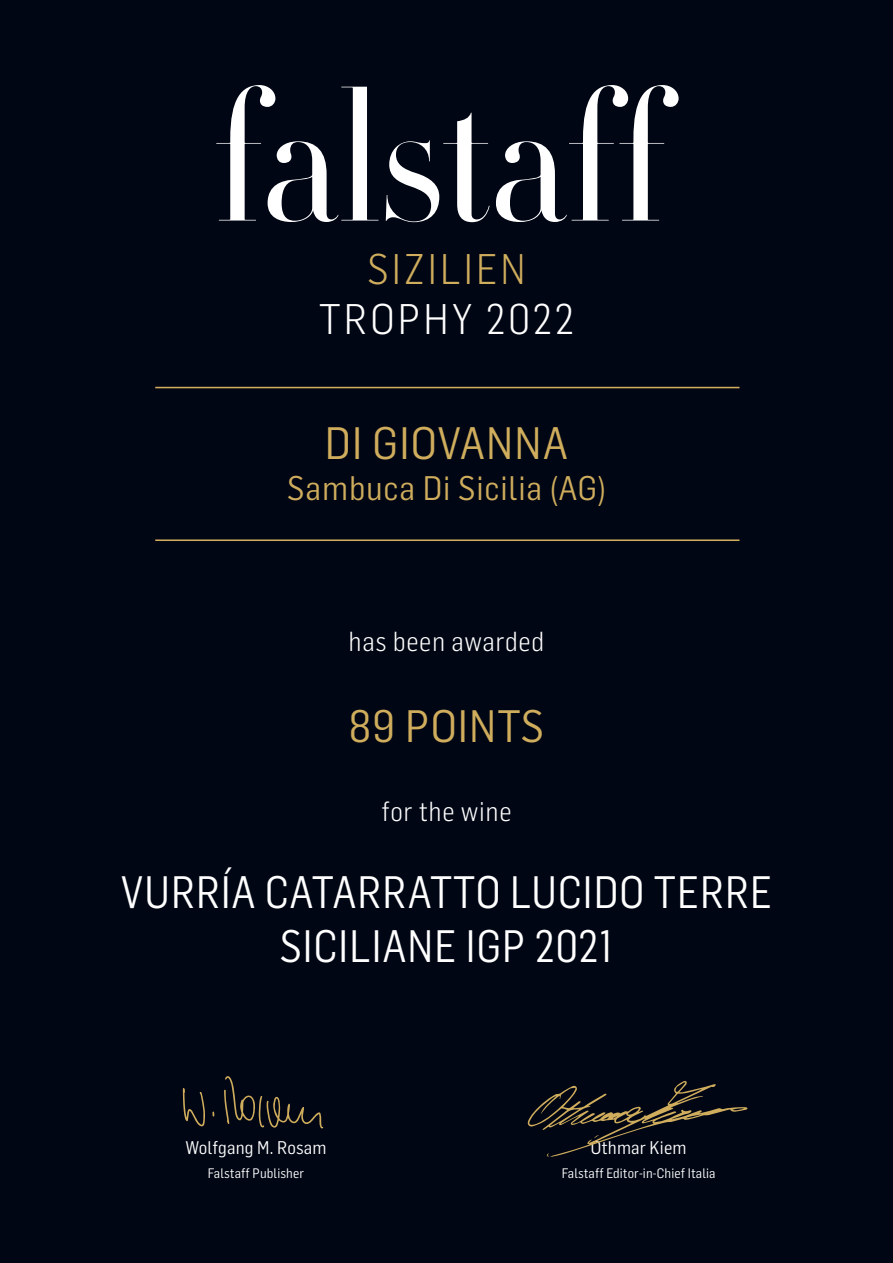
<style>
.page{position:relative;width:893px;height:1263px;background:#010614}
.page>*{position:absolute;margin:0;border:0;box-sizing:border-box;transform-origin:0 0}
.t1{font:44.55px/53.6px "Flama Semicondensed";letter-spacing:.025em;color:#fff;text-align:center;scale:.95 1}
.t2{font:44.55px "Flama Semicondensed";letter-spacing:.025em;color:#cfad5d}
.t3{font:300 42px "Flama Semicondensed";letter-spacing:.075em;color:#fff}
.t4{font:300 42px "Flama Semicondensed";letter-spacing:.075em;color:#cfad5d}
.t5{font:33.45px "Flama Semicondensed";letter-spacing:.025em;color:#cfad5d}
.t6{font:300 27px "Flama Semicondensed";letter-spacing:.025em;color:#fff}
.t7{font:18px "Flama Semicondensed";letter-spacing:.01em;color:#fff}
.t8{font:13.5px "Flama Semicondensed";letter-spacing:.01em;color:#fff}
</style>
<div class="page">
<hr style="left:155px;top:539px;width:584px;height:2px;background:#cfad5d">
<svg style="left:216px;top:85px;width:463px;height:137px;fill:#010614"></svg>
<svg style="left:183px;top:1088px;width:22px;height:38px"></svg>
<svg style="left:224px;top:1076px;width:99px;height:52px;background:#18191c"></svg>
<svg style="left:527px;top:1080px;width:221px;height:77px;background:#17181c"></svg>
<hr style="left:155px;top:387px;width:584px;height:1px;background:#cfad5d">
<h2 class="t4" style="left:367px;top:242px;width:160px">SIZILIEN</h2>
<h2 class="t3" style="left:319px;top:292px;width:256px">TROPHY 2022</h2>
<p class="t2" style="left:325px;top:415px;width:245px">DI GIOVANNA</p>
<p class="t5" style="left:287px;top:467px;width:320px">Sambuca Di Sicilia (AG)</p>
<p class="t6" style="left:349px;top:624px;width:197px">has been awarded</p>
<p class="t2" style="left:349px;top:698px;width:197px">89 POINTS</p>
<p class="t6" style="left:381px;top:794px;width:132px">for the wine</p>
<p class="t1" style="left:121px;top:864px;width:687px">VURRÍA CATARRATTO LUCIDO TERRE<br>SICILIANE IGP 2021</p>
<h3 class="t7" style="left:185px;top:1136px;width:143px">Wolfgang M. Rosam</h3>
<p class="t8" style="left:208px;top:1164px;width:98px">Falstaff Publisher</p>
<h3 class="t7" style="left:591px;top:1136px;width:97px">Othmar Kiem</h3>
<p class="t8" style="left:562px;top:1164px;width:155px">Falstaff Editor-in-Chief Italia</p>
</div>
